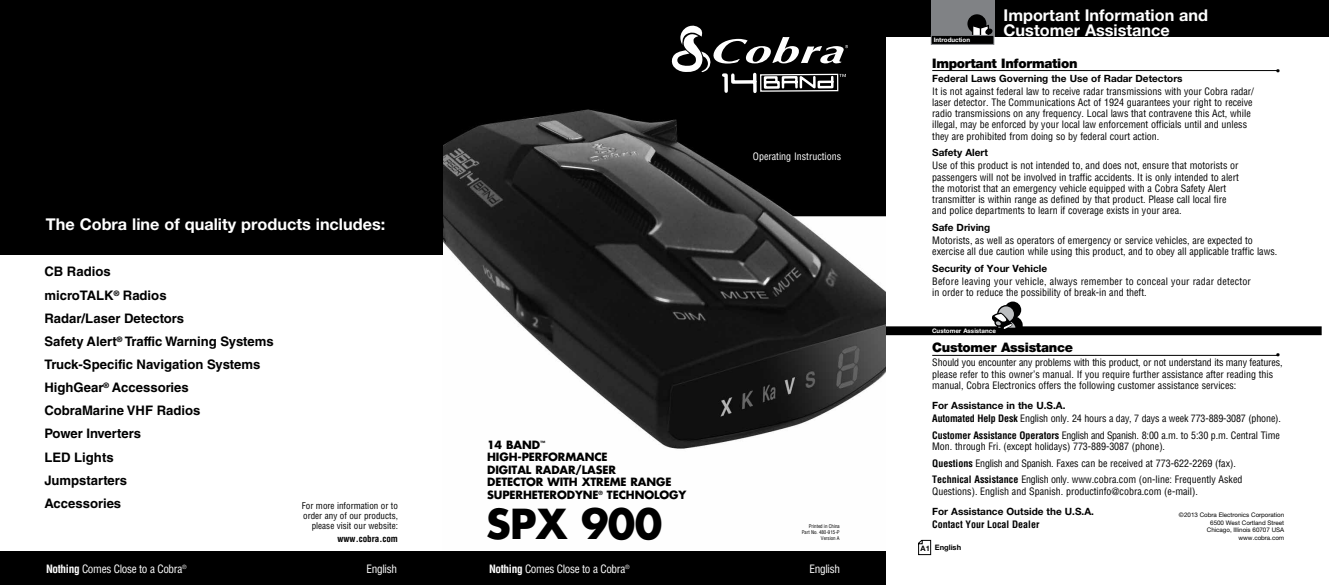
<style>
.page{position:relative;width:1329px;height:585px;background:#fff}
.page>*{position:absolute;margin:0;border:0;box-sizing:border-box;transform-origin:0 0}
.t1{font:700 40.25px "Futura";letter-spacing:-.02em;color:#000}
.t2{font:700 16.25px/15px "Helvetica Neue LT Std";color:#fff}
.t3{font:700 13.12px/23.1px "Helvetica LT Std";color:#000}
.t4{font:900 13.12px "Helvetica Neue";letter-spacing:-.02em;color:#000}
.t5{font:condensed 11.25px "Helvetica";letter-spacing:-.03em;color:#fff}
.t6{font:700 11.12px/12.5px "Futura";letter-spacing:-.01em;color:#000}
.t7{font:condensed 10px/11.2px "Helvetica";color:#000}
.t8{font:700 10px "Helvetica Neue LT Std";color:#000}
.t9{font:condensed 10px/11.2px "Helvetica";letter-spacing:.02em;color:#000}
.t10{font:700 condensed 10px "Helvetica";color:#000}
.t11{font:condensed 10px "Helvetica";color:#fff}
.t12{font:condensed 9px/10px "Helvetica";color:#000;text-align:right}
.t13{font:700 condensed 9px "Helvetica";color:#000}
.t14{font:700 9px "Helvetica Neue LT Std";color:#000}
.t15{font:700 7.5px "Helvetica Neue LT Std";color:#000}
.t16{font:6.25px/7.5px "Helvetica Neue LT Std";letter-spacing:-.005em;color:#000;text-align:right}
.t17{font:700 6.25px "Helvetica Neue LT Std";color:#fff}
.t18{font:condensed 5px/6.2px "Helvetica";letter-spacing:-.01em;color:#000;text-align:right}
.s1{font-weight:700}
</style>
<div class="page">
<div style="left:885px;top:0;width:444px;height:36px;background:#000"></div>
<div style="left:931px;top:0;width:63px;height:36px;background:#808285"></div>
<div style="left:967px;top:14px;width:19px;height:19px;background:#000;border-radius:50%"></div>
<svg style="left:972px;top:25px;width:21px;height:10px"></svg>
<div style="left:931px;top:35px;width:63px;height:9px;background:#000"></div>
<div style="left:931px;top:35px;width:63px;height:10px;border:1px solid #808285"></div>
<svg style="left:918px;top:540px;width:14px;height:15px"></svg>
<hr style="left:932px;top:70px;width:345px;height:1px;background:#000">
<hr style="left:932px;top:355px;width:345px;height:1px;background:#000">
<div style="left:867px;top:327px;width:454px;height:7px;background:#000"></div>
<div style="left:867px;top:326px;width:454px;height:9px;border:1px solid #000"></div>
<div style="left:1004px;top:301px;width:17px;height:17px;background:#000;border-radius:50%"></div>
<svg style="left:998px;top:306px;width:16px;height:16px"></svg>
<div style="left:997px;top:305px;width:18px;height:18px;border:1px solid #000;border-radius:50%"></div>
<svg style="left:991px;top:312px;width:31px;height:17px"></svg>
<img style="left:443px;top:0;width:442px;height:449px">
<div style="left:443px;top:551px;width:443px;height:34px;background:#000"></div>
<div style="left:0;top:551px;width:444px;height:34px;background:#000"></div>
<div style="left:0;top:0;width:443px;height:254px;background:#000"></div>
<svg style="left:672px;top:24px;width:176px;height:69px"></svg>
<h2 class="t2" style="left:46px;top:216px;width:341px">The Cobra line of quality products includes:</h2>
<h3 class="t3" style="left:44px;top:260px;width:231px">CB Radios<br>microTALK<sup>®</sup> Radios<br>Radar/Laser Detectors<br>Safety Alert<sup>®</sup> Traffic Warning Systems<br>Truck-Specific Navigation Systems<br>HighGear<sup>®</sup> Accessories<br>CobraMarine VHF Radios<br>Power Inverters<br>LED Lights<br>Jumpstarters<br>Accessories</h3>
<p class="t12" style="left:302px;top:500px;width:98px">For more information or to order any of our products, please visit our website:</p>
<p class="t13" style="left:337px;top:533px;width:62px">www.cobra.com</p>
<p class="t5" style="left:46px;top:561px;width:142px"><span class="s1">Nothing</span> Comes Close to a Cobra<sup>®</sup></p>
<p class="t5" style="left:366px;top:561px;width:32px">English</p>
<p class="t11" style="left:753px;top:150px;width:90px">Operating Instructions</p>
<p class="t6" style="left:487px;top:438px;width:201px">14 BAND<sup>™<br></sup>HIGH-PERFORMANCE<br>DIGITAL RADAR/LASER<br>DETECTOR WITH XTREME RANGE<br>SUPERHETERODYNE<sup>®</sup> TECHNOLOGY</p>
<h1 class="t1" style="left:486px;top:497px;width:178px">SPX 900</h1>
<p class="t18" style="left:802px;top:522px;width:39px">Printed in China<br>Part No. 480-915-P<br>Version A</p>
<p class="t5" style="left:489px;top:561px;width:142px"><span class="s1">Nothing</span> Comes Close to a Cobra<sup>®</sup></p>
<p class="t5" style="left:809px;top:561px;width:32px">English</p>
<p class="t17" style="left:933px;top:36px;width:38px">Introduction</p>
<h2 class="t2" style="left:1003px;top:7px;width:206px">Important Information and<br>Customer Assistance</h2>
<h3 class="t4" style="left:932px;top:55px;width:147px">Important Information</h3>
<p class="t14" style="left:1275px;top:65px;width:6px">•</p>
<p class="t8" style="left:932px;top:72px;width:252px">Federal Laws Governing the Use of Radar Detectors</p>
<p class="t7" style="left:932px;top:85px;width:323px">It is not against federal law to receive radar transmissions with your Cobra radar/ laser detector. The Communications Act of 1924 guarantees your right to receive radio transmissions on any frequency. Local laws that contravene this Act, while illegal, may be enforced by your local law enforcement officials until and unless they are prohibited from doing so by federal court action.</p>
<p class="t8" style="left:932px;top:146px;width:57px">Safety Alert</p>
<p class="t7" style="left:932px;top:160px;width:308px">Use of this product is not intended to, and does not, ensure that motorists or passengers will not be involved in traffic accidents. It is only intended to alert the motorist that an emergency vehicle equipped with a Cobra Safety Alert transmitter is within range as defined by that product. Please call local fire and police departments to learn if coverage exists in your area.</p>
<p class="t8" style="left:932px;top:221px;width:60px">Safe Driving</p>
<p class="t7" style="left:932px;top:235px;width:347px">Motorists, as well as operators of emergency or service vehicles, are expected to exercise all due caution while using this product, and to obey all applicable traffic laws.</p>
<p class="t8" style="left:932px;top:262px;width:116px">Security of Your Vehicle</p>
<p class="t9" style="left:932px;top:276px;width:320px">Before leaving your vehicle, always remember to conceal your radar detector in order to reduce the possibility of break-in and theft.</p>
<p class="t17" style="left:932px;top:327px;width:65px">Customer Assistance</p>
<h3 class="t4" style="left:932px;top:340px;width:142px">Customer Assistance</h3>
<p class="t14" style="left:1275px;top:349px;width:6px">•</p>
<p class="t7" style="left:932px;top:357px;width:352px">Should you encounter any problems with this product, or not understand its many features, please refer to this owner’s manual. If you require further assistance after reading this manual, Cobra Electronics offers the following customer assistance services:</p>
<p class="t8" style="left:932px;top:399px;width:135px">For Assistance in the U.S.A.</p>
<p class="t7" style="left:932px;top:410px;width:350px;line-height:16.6px"><span class="s1">Automated Help Desk</span> English only. 24 hours a day, 7 days a week 773-889-3087 (phone).<br><span class="s1">Customer Assistance Operators</span> English and Spanish. 8:00 a.m. to 5:30 p.m. Central Time</p>
<p class="t7" style="left:932px;top:438px;width:312px;line-height:16.6px">Mon. through Fri. (except holidays) 773-889-3087 (phone).<br><span class="s1">Questions</span> English and Spanish. Faxes can be received at 773-622-2269 (fax).<br><span class="s1">Technical Assistance</span> English only. www.cobra.com (on-line: Frequently Asked</p>
<p class="t7" style="left:932px;top:485px;width:267px">Questions). English and Spanish. productinfo@cobra.com (e-mail).</p>
<p class="t8" style="left:932px;top:505px;width:163px">For Assistance Outside the U.S.A.</p>
<p class="t10" style="left:932px;top:518px;width:109px">Contact Your Local Dealer</p>
<p class="t16" style="left:1179px;top:511px;width:107px">©2013 Cobra Electronics Corporation<br>6500 West Cortland Street<br>Chicago, Illinois 60707 USA www.cobra.com</p>
<p class="t15" style="left:935px;top:542px;width:28px">English</p>
<p class="t15" style="left:920px;top:544px;width:11px">A1</p>
</div>
